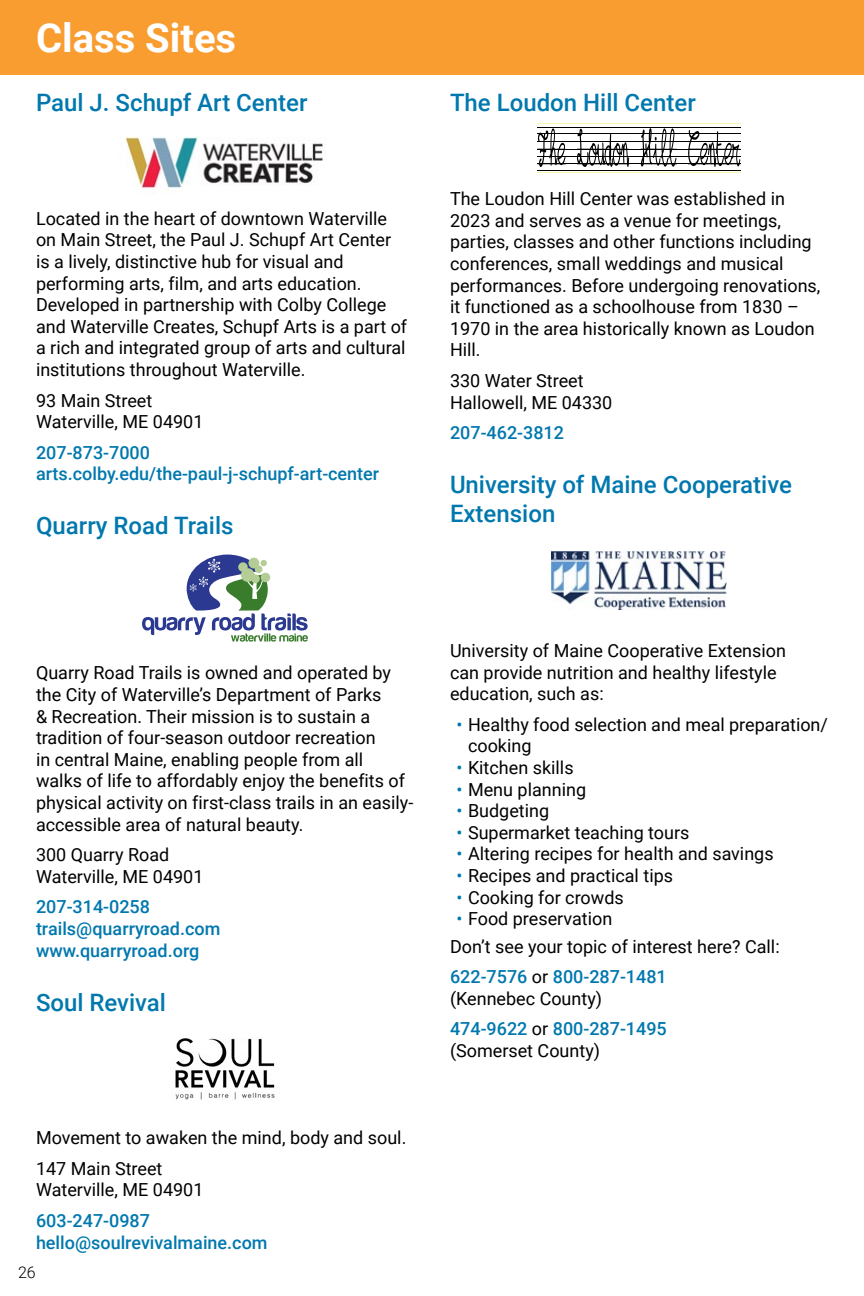
<style>
.page{position:relative;width:864px;height:1296px;background:#fff}
.page>*{position:absolute;margin:0;border:0;box-sizing:border-box;transform-origin:0 0}
.Section{font:700 40px "Roboto";color:#fff}
.Subhead{font:500 24px/28.8px "Roboto";color:#0078ae}
.Class_Site_Body{font:18px/21.6px "Roboto";color:#000}
.Class_Site_Body-2{font:500 18px/21.6px "Roboto";color:#0078ae}
.Body{font:500 18px/21.6px "Roboto";color:#0078ae}
.t1{font:300 16px "Roboto";color:#000}
.s1{color:#0078ae}
.s2{font-weight:400;color:#000}
</style>
<div class="page">
<div style="left:0;top:0;width:864px;height:75px;background:#f99d31"></div>
<svg style="left:142px;top:555px;width:166px;height:87px"></svg>
<svg style="left:537px;top:128px;width:29px;height:39px"></svg>
<svg style="left:577px;top:129px;width:52px;height:38px"></svg>
<svg style="left:641px;top:128px;width:36px;height:39px"></svg>
<svg style="left:688px;top:130px;width:52px;height:37px"></svg>
<hr style="left:537px;top:164px;width:204px;height:1px;background:#000">
<hr style="left:537px;top:170px;width:204px;height:1px;background:#000">
<hr style="left:537px;top:127px;width:204px;height:1px;background:#000">
<hr style="left:537px;top:156px;width:204px;height:1px;background:#000">
<hr style="left:537px;top:149px;width:204px;height:1px;background:#000">
<hr style="left:537px;top:141px;width:204px;height:1px;background:#000">
<hr style="left:537px;top:133px;width:204px;height:1px;background:#000">
<img style="left:552px;top:552px;width:174px;height:58px">
<img style="left:125px;top:137px;width:198px;height:56px">
<img style="left:175px;top:1038px;width:100px;height:63px">
<p class="Section" style="left:36px;top:10px;width:202px">Class Sites</p>
<p class="Subhead" style="left:36px;top:87px;width:273px">Paul J. Schupf Art Center</p>
<p class="Class_Site_Body" style="left:36px;top:207px;width:373px">Located in the heart of downtown Waterville on Main Street, the Paul J. Schupf Art Center is a lively, distinctive hub for visual and performing arts, film, and arts education.<br>Developed in partnership with Colby College and Waterville Creates, Schupf Arts is a part of a rich and integrated group of arts and cultural institutions throughout Waterville.</p>
<p class="Class_Site_Body" style="left:36px;top:389px;width:169px">93 Main Street<br>Waterville, ME 04901</p>
<p class="Class_Site_Body-2" style="left:36px;top:441px;width:345px">207-873-7000 arts.colby.edu/the-paul-j-schupf-art-center</p>
<p class="Subhead" style="left:36px;top:511px;width:199px">Quarry Road Trails</p>
<p class="Subhead" style="left:450px;top:87px;width:247px">The Loudon Hill Center</p>
<p class="Class_Site_Body" style="left:450px;top:187px;width:372px">The Loudon Hill Center was established in 2023 and serves as a venue for meetings, parties, classes and other functions including conferences, small weddings and musical performances. Before undergoing renovations, it functioned as a schoolhouse from 1830 – 1970 in the area historically known as Loudon Hill.</p>
<p class="Class_Site_Body" style="left:450px;top:369px;width:164px">330 Water Street<br>Hallowell, ME 04330</p>
<p class="Class_Site_Body-2" style="left:450px;top:421px;width:116px">207-462-3812</p>
<p class="Subhead" style="left:450px;top:469px;width:343px">University of Maine Cooperative<br>Extension</p>
<p class="Class_Site_Body" style="left:36px;top:662px;width:379px">Quarry Road Trails is owned and operated by the City of Waterville’s Department of Parks<br>&amp; Recreation. Their mission is to sustain a tradition of four-season outdoor recreation<br>in central Maine, enabling people from all walks of life to affordably enjoy the benefits of physical activity on first-class trails in an easily&shy;accessible area of natural beauty.</p>
<p class="Class_Site_Body" style="left:36px;top:843px;width:169px">300 Quarry Road<br>Waterville, ME 04901</p>
<p class="Class_Site_Body-2" style="left:36px;top:896px;width:186px">207-314-0258 trails@quarryroad.com www.quarryroad.org</p>
<p class="Subhead" style="left:36px;top:987px;width:132px">Soul Revival</p>
<p class="Class_Site_Body" style="left:36px;top:1126px;width:369px">Movement to awaken the mind, body and soul.</p>
<p class="Class_Site_Body" style="left:36px;top:1157px;width:169px">147 Main Street<br>Waterville, ME 04901</p>
<p class="Class_Site_Body-2" style="left:36px;top:1209px;width:233px">603-247-0987 hello@soulrevivalmaine.com</p>
<p class="t1" style="left:18px;top:1261px;width:19px">26</p>
<p class="Class_Site_Body" style="left:450px;top:639px;width:338px">University of Maine Cooperative Extension can provide nutrition and healthy lifestyle education, such as:</p>
<p class="Class_Site_Body" style="left:468px;top:713px;width:362px;text-indent:-12px"><span class="s1">•</span> Healthy food selection and meal preparation/ cooking</p>
<p class="Class_Site_Body" style="left:456px;top:756px;width:119px"><span class="s1">•</span> Kitchen skills</p>
<p class="Class_Site_Body" style="left:456px;top:778px;width:131px"><span class="s1">•</span> Menu planning</p>
<p class="Class_Site_Body" style="left:456px;top:799px;width:94px"><span class="s1">•</span> Budgeting</p>
<p class="Class_Site_Body" style="left:456px;top:821px;width:234px"><span class="s1">•</span> Supermarket teaching tours</p>
<p class="Class_Site_Body" style="left:456px;top:842px;width:319px"><span class="s1">•</span> Altering recipes for health and savings</p>
<p class="Class_Site_Body" style="left:456px;top:864px;width:218px"><span class="s1">•</span> Recipes and practical tips</p>
<p class="Class_Site_Body" style="left:456px;top:886px;width:169px"><span class="s1">•</span> Cooking for crowds</p>
<p class="Class_Site_Body" style="left:456px;top:907px;width:157px"><span class="s1">•</span> Food preservation</p>
<p class="Class_Site_Body" style="left:450px;top:935px;width:331px">Don’t see your topic of interest here? Call:</p>
<p class="Body" style="left:450px;top:965px;width:218px">622-7576 <span class="s2">or</span> 800-287-1481 <span class="s2">(Kennebec County)</span></p>
<p class="Body" style="left:450px;top:1017px;width:218px">474-9622 <span class="s2">or</span> 800-287-1495 <span class="s2">(Somerset County)</span></p>
</div>
